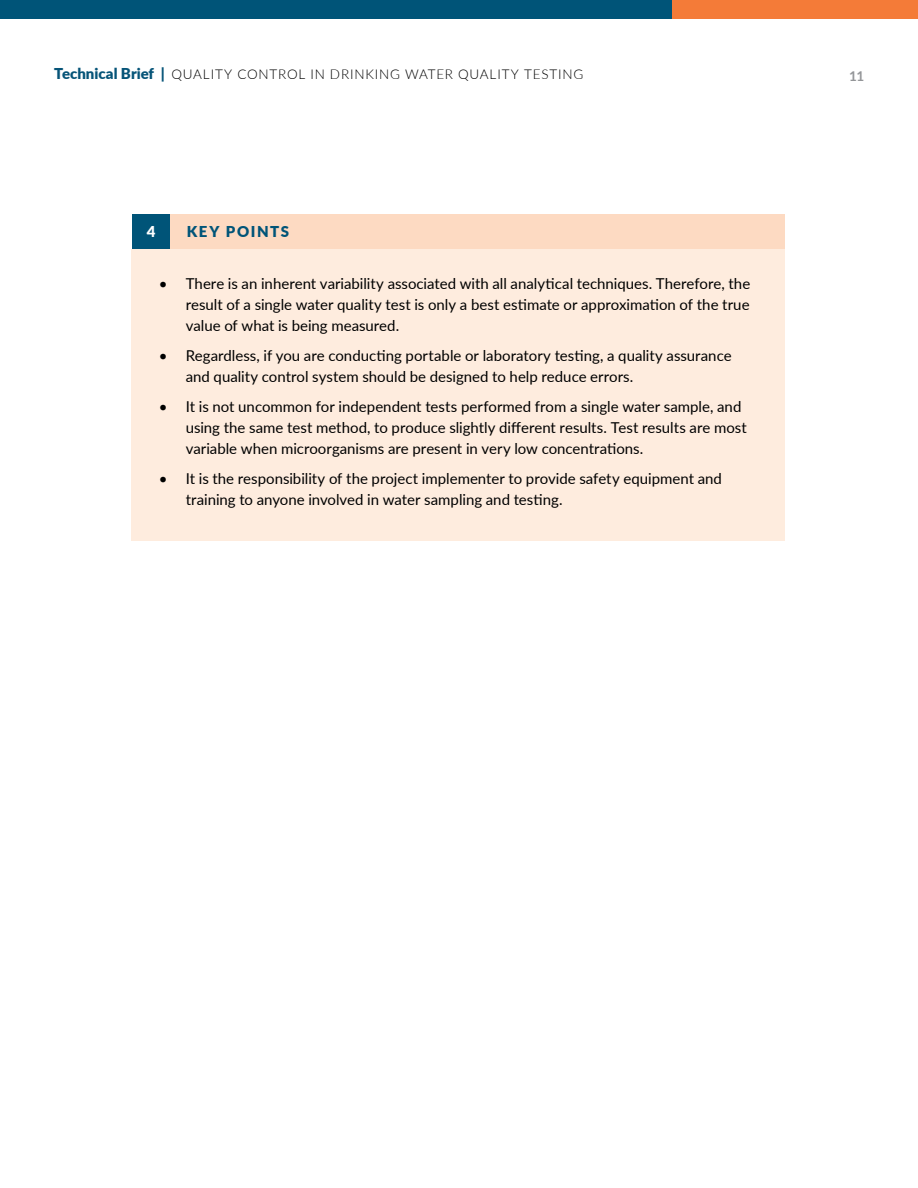
<style>
.page{position:relative;width:918px;height:1188px;background:#fff}
.page>*{position:absolute;margin:0;border:0;box-sizing:border-box;transform-origin:0 0}
.t1{font:15px/21px "Lato";color:#000}
.t2{font:900 15px "Lato";letter-spacing:.11em;color:#005478}
.t3{font:900 15px "Lato";color:#fff}
.t4{font:300 13.5px "Lato";letter-spacing:.065em;color:#000}
.t5{font:700 13.5px "Lato";color:#939598}
.s1{font-weight:900;font-size:15px;color:#065478}
</style>
<div class="page">
<div style="left:672px;top:0;width:246px;height:19px;background:#f47b38"></div>
<div style="left:0;top:0;width:672px;height:19px;background:#005478"></div>
<div style="left:132px;top:214px;width:38px;height:36px;background:#005478"></div>
<div style="left:170px;top:214px;width:615px;height:36px;background:#fddac2"></div>
<div style="left:132px;top:250px;width:653px;height:291px;background:#feecde"></div>
<p class="t4" style="left:54px;top:64px;width:531px"><span class="s1">Technical Brief |</span> QUALITY CONTROL IN DRINKING WATER QUALITY TESTING</p>
<p class="t5" style="left:849px;top:66px;width:17px">11</p>
<p class="t3" style="left:147px;top:220px;width:10px">4</p>
<p class="t2" style="left:187px;top:220px;width:104px">KEY POINTS</p>
<p class="t1" style="left:186px;top:272px;width:566px;text-align:justify;text-indent:-27px">• There is an inherent variability associated with all analytical techniques. Therefore, the result of a single water quality test is only a best estimate or approximation of the true value of what is being measured.</p>
<p class="t1" style="left:186px;top:344px;width:547px;text-indent:-27px">• Regardless, if you are conducting portable or laboratory testing, a quality assurance and quality control system should be designed to help reduce errors.</p>
<p class="t1" style="left:186px;top:395px;width:563px;text-indent:-27px">• It is not uncommon for independent tests performed from a single water sample, and using the same test method, to produce slightly different results. Test results are most variable when microorganisms are present in very low concentrations.</p>
<p class="t1" style="left:186px;top:467px;width:538px;text-indent:-27px">• It is the responsibility of the project implementer to provide safety equipment and training to anyone involved in water sampling and testing.</p>
</div>
